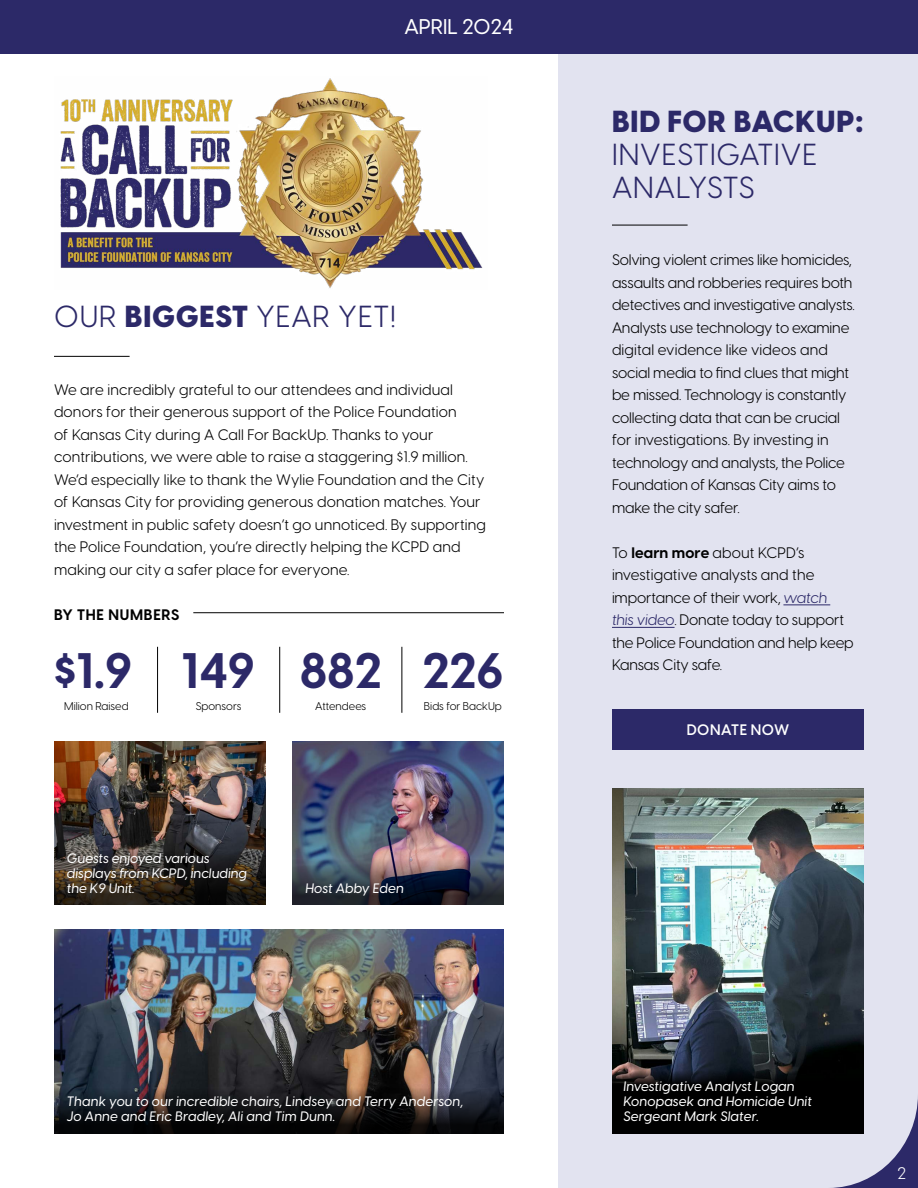
<style>
.page{position:relative;width:918px;height:1188px;background:#fff}
.page>*{position:absolute;margin:0;border:0;box-sizing:border-box;transform-origin:0 0}
.t1{font:700 49.05px "Visby CF";color:#2c2968}
.t2{font:30px/33px "Visby CF";letter-spacing:.03em;color:#2c2968}
.t3{font:800 30px "Visby CF";letter-spacing:.03em;color:#2c2968}
.t4{font:500 21px "Visby CF";color:#fff}
.t5{font:16.5px "Visby CF";color:#fff}
.t6{font:15px/22.5px "Visby CF";letter-spacing:-.005em;color:#000}
.t7{font:700 15px "Visby CF";letter-spacing:.05em;color:#000}
.t8{font:600 15px "Visby CF";letter-spacing:.035em;color:#fff}
.t9{font:italic 500 13.5px/15px "Visby CF";letter-spacing:.01em;color:#fff}
.t10{font:11.1px "Visby CF";color:#000}
.s1{font-weight:800}
.s2{font-weight:700}
.s3{font-style:italic;color:#2c2968}
</style>
<div class="page">
<div style="left:558px;top:54px;width:360px;height:1134px;background:#e2e3f0"></div>
<img style="left:612px;top:788px;width:252px;height:248px">
<hr style="left:783px;top:604px;width:47px;height:1px;background:#2c2968">
<hr style="left:612px;top:627px;width:63px;height:1px;background:#2c2968">
<hr style="left:612px;top:225px;width:76px;height:1px;background:#000">
<svg style="left:831px;top:1097px;width:87px;height:91px"></svg>
<div style="left:0;top:0;width:918px;height:54px;background:#2c2968"></div>
<img style="left:60px;top:78px;width:423px;height:210px">
<hr style="left:54px;top:356px;width:76px;height:1px;background:#000">
<hr style="left:193px;top:612px;width:311px;height:1px;background:#000">
<hr style="left:157px;top:647px;width:1px;height:66px;background:#000">
<hr style="left:279px;top:647px;width:1px;height:66px;background:#000">
<hr style="left:402px;top:647px;width:1px;height:66px;background:#000">
<img style="left:54px;top:741px;width:212px;height:107px">
<img style="left:292px;top:741px;width:212px;height:164px">
<img style="left:54px;top:930px;width:450px;height:156px">
<svg style="left:54px;top:1086px;width:450px;height:48px;background:#1a191b"></svg>
<svg style="left:54px;top:848px;width:212px;height:57px;background:#302922"></svg>
<img style="left:293px;top:857px;width:211px;height:48px">
<svg style="left:612px;top:1036px;width:252px;height:98px;background:#0e1013"></svg>
<div style="left:612px;top:709px;width:252px;height:41px;background:#2c2968"></div>
<h3 class="t4" style="left:404px;top:11px;width:111px">APRIL 2024</h3>
<h2 class="t2" style="left:54px;top:298px;width:344px">OUR <span class="s1">BIGGEST</span> YEAR YET!</h2>
<p class="t6" style="left:54px;top:377px;width:434px">We are incredibly grateful to our attendees and individual donors for their generous support of the Police Foundation<br>of Kansas City during A Call For BackUp. Thanks to your contributions, we were able to raise a staggering $1.9 million.<br>We’d especially like to thank the Wylie Foundation and the City of Kansas City for providing generous donation matches. Your investment in public safety doesn’t go unnoticed. By supporting the Police Foundation, you’re directly helping the KCPD and making our city a safer place for everyone.</p>
<p class="t7" style="left:54px;top:603px;width:127px">BY THE NUMBERS</p>
<h1 class="t1" style="left:54px;top:633px;width:80px">$1.9</h1>
<p class="t10" style="left:64px;top:698px;width:66px">Milion Raised</p>
<h1 class="t1" style="left:181px;top:633px;width:75px">149</h1>
<p class="t10" style="left:196px;top:698px;width:47px">Sponsors</p>
<h1 class="t1" style="left:300px;top:633px;width:84px">882</h1>
<p class="t10" style="left:315px;top:698px;width:53px">Attendees</p>
<h1 class="t1" style="left:422px;top:633px;width:83px">226</h1>
<p class="t10" style="left:424px;top:698px;width:79px">Bids for BackUp</p>
<p class="t9" style="left:67px;top:850px;width:182px">Guests enjoyed various displays from KCPD, including the K9 Unit.</p>
<p class="t9" style="left:305px;top:880px;width:100px">Host Abby Eden</p>
<p class="t9" style="left:67px;top:1093px;width:398px">Thank you to our incredible chairs, Lindsey and Terry Anderson,<br>Jo Anne and Eric Bradley, Ali and Tim Dunn.</p>
<h2 class="t3" style="left:612px;top:97px;width:253px">BID FOR BACKUP:</h2>
<h2 class="t2" style="left:612px;top:136px;width:206px">INVESTIGATIVE<br>ANALYSTS</h2>
<p class="t6" style="left:612px;top:248px;width:244px">Solving violent crimes like homicides, assaults and robberies requires both detectives and investigative analysts.<br>Analysts use technology to examine digital evidence like videos and social media to find clues that might be missed. Technology is constantly collecting data that can be crucial for investigations. By investing in technology and analysts, the Police Foundation of Kansas City aims to make the city safer.</p>
<p class="t6" style="left:612px;top:540px;width:243px">To <span class="s2">learn more</span> about KCPD’s investigative analysts and the importance of their work, <span class="s3">watch<br>this video</span>. Donate today to support the Police Foundation and help keep<br>Kansas City safe.</p>
<p class="t8" style="left:687px;top:718px;width:104px">DONATE NOW</p>
<p class="t9" style="left:624px;top:1077px;width:190px">Investigative Analyst Logan<br>Konopasek and Homicide Unit<br>Sergeant Mark Slater.</p>
<p class="t5" style="left:898px;top:1160px;width:10px">2</p>
</div>
